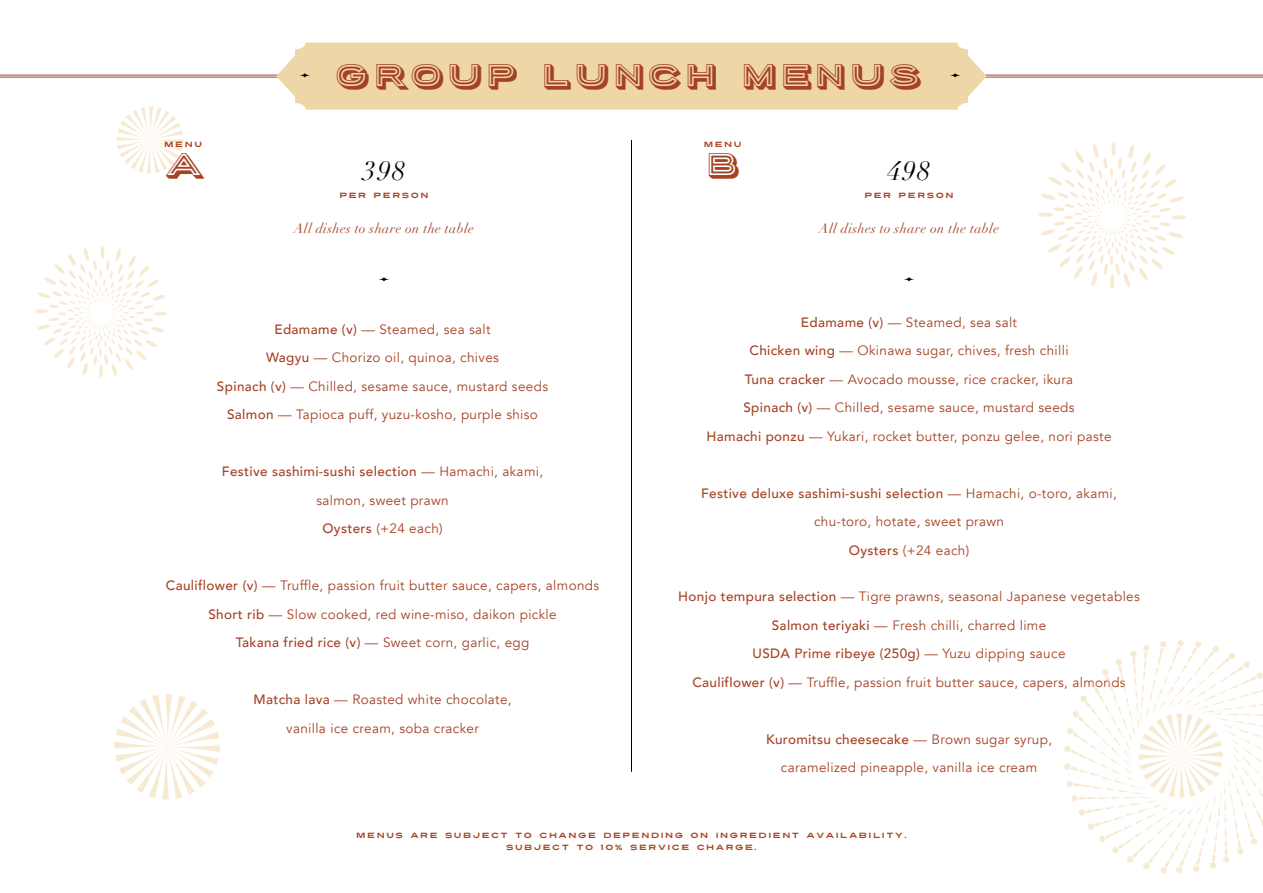
<style>
.page{position:relative;width:1263px;height:893px;background:#fff}
.page>*{position:absolute;margin:0;border:0;box-sizing:border-box;transform-origin:0 0}
.t1{font:30px "Porter Sans Block";letter-spacing:.1em;color:#a64224}
.t2{font:italic 27px "Didot";letter-spacing:.06em;color:#000}
.t3{font:13.5px/28.5px "Avenir";letter-spacing:.025em;color:#a64224;text-align:center}
.t4{font:italic 13.5px "Didot";letter-spacing:.025em;color:#a64224}
.t5{font:7.5px/12px "Turnpike";letter-spacing:.2em;color:#a94525;text-align:center}
.s1{font-weight:500}
.s2{color:#a94525}
</style>
<div class="page">
<svg style="left:903px;top:277px;width:12px;height:5px"></svg>
<hr style="left:0;top:75px;width:1263px;height:1px;background:#a64224">
<hr style="left:0;top:77px;width:1263px;height:1px;background:#a64224">
<div style="left:276px;top:43px;width:711px;height:67px;background:#efd6a6"></div>
<svg style="left:378px;top:277px;width:12px;height:5px"></svg>
<svg style="left:299px;top:73px;width:12px;height:5px"></svg>
<svg style="left:949px;top:73px;width:12px;height:5px"></svg>
<hr style="left:631px;top:140px;width:1px;height:632px;background:#000">
<svg style="left:1064px;top:640px;width:199px;height:234px"></svg>
<svg style="left:1038px;top:141px;width:148px;height:148px"></svg>
<svg style="left:35px;top:246px;width:132px;height:132px"></svg>
<svg style="left:115px;top:694px;width:105px;height:105px"></svg>
<svg style="left:117px;top:107px;width:66px;height:66px"></svg>
<h1 class="t1" style="left:336px;top:56px;width:589px">GROUP LUNCH MENUS</h1>
<p class="t5" style="left:164px;top:138px;width:39px">MENU</p>
<h1 class="t1" style="left:167px;top:145px;width:39px">A</h1>
<h2 class="t2" style="left:888px;top:154px;width:44px">498</h2>
<p class="t5" style="left:864px;top:189px;width:91px">PER PERSON</p>
<p class="t4" style="left:819px;top:220px;width:182px">All dishes to share on the table</p>
<p class="t5" style="left:704px;top:138px;width:39px">MENU</p>
<h1 class="t1" style="left:709px;top:145px;width:35px">B</h1>
<h2 class="t2" style="left:363px;top:154px;width:44px">398</h2>
<p class="t5" style="left:339px;top:189px;width:91px">PER PERSON</p>
<p class="t4" style="left:294px;top:220px;width:182px">All dishes to share on the table</p>
<p class="t3" style="left:217px;top:315px;width:333px"><span class="s1">Edamame (v)</span> <span class="s2">—</span> Steamed, sea salt<br><span class="s1">Wagyu</span> <span class="s2">—</span> Chorizo oil, quinoa, chives<br><span class="s1">Spinach (v)</span> <span class="s2">—</span> Chilled, sesame sauce, mustard seeds <span class="s1">Salmon</span> <span class="s2">—</span> Tapioca puff, yuzu-kosho, purple shiso</p>
<p class="t3" style="left:222px;top:457px;width:323px"><span class="s1">Festive sashimi-sushi selection</span> <span class="s2">—</span> Hamachi, akami, salmon, sweet prawn<br><span class="s1">Oysters</span> (+24 each)</p>
<p class="t3" style="left:166px;top:571px;width:435px"><span class="s1">Cauliflower (v)</span> <span class="s2">—</span> Truffle, passion fruit butter sauce, capers, almonds<br><span class="s1">Short rib</span> <span class="s2">—</span> Slow cooked, red wine-miso, daikon pickle<br><span class="s1">Takana fried rice (v)</span> <span class="s2">—</span> Sweet corn, garlic, egg</p>
<p class="t3" style="left:253px;top:685px;width:260px"><span class="s1">Matcha lava</span> <span class="s2">—</span> Roasted white chocolate, vanilla ice cream, soba cracker</p>
<p class="t3" style="left:706px;top:308px;width:407px"><span class="s1">Edamame (v)</span> <span class="s2">—</span> Steamed, sea salt<br><span class="s1">Chicken wing</span> <span class="s2">—</span> Okinawa sugar, chives, fresh chilli<br><span class="s1">Tuna cracker</span> <span class="s2">—</span> Avocado mousse, rice cracker, ikura<br><span class="s1">Spinach (v)</span> <span class="s2">—</span> Chilled, sesame sauce, mustard seeds<br><span class="s1">Hamachi ponzu</span> <span class="s2">—</span> Yukari, rocket butter, ponzu gelee, nori paste</p>
<p class="t3" style="left:701px;top:479px;width:417px"><span class="s1">Festive deluxe sashimi-sushi selection</span> <span class="s2">—</span> Hamachi, o-toro, akami, chu-toro, hotate, sweet prawn<br><span class="s1">Oysters</span> (+24 each)</p>
<p class="t3" style="left:678px;top:583px;width:463px"><span class="s1">Honjo tempura selection</span> <span class="s2">—</span> Tigre prawns, seasonal Japanese vegetables <span class="s1">Salmon teriyaki</span> <span class="s2">—</span> Fresh chilli, charred lime<br><span class="s1">USDA Prime ribeye (250g)</span> <span class="s2">— Yuzu dipping sauce<br></span><span class="s1">Cauliflower (v)</span> <span class="s2">—</span> Truffle, passion fruit butter sauce, capers, almonds</p>
<p class="t3" style="left:766px;top:725px;width:288px"><span class="s1">Kuromitsu cheesecake</span> <span class="s2">—</span> Brown sugar syrup, caramelized pineapple, vanilla ice cream</p>
<p class="t5" style="left:356px;top:829px;width:552px">MENUS ARE SUBJECT TO CHANGE DEPENDING ON INGREDIENT AVAILABILITY.<br>SUBJECT TO 10% SERVICE CHARGE.</p>
</div>
